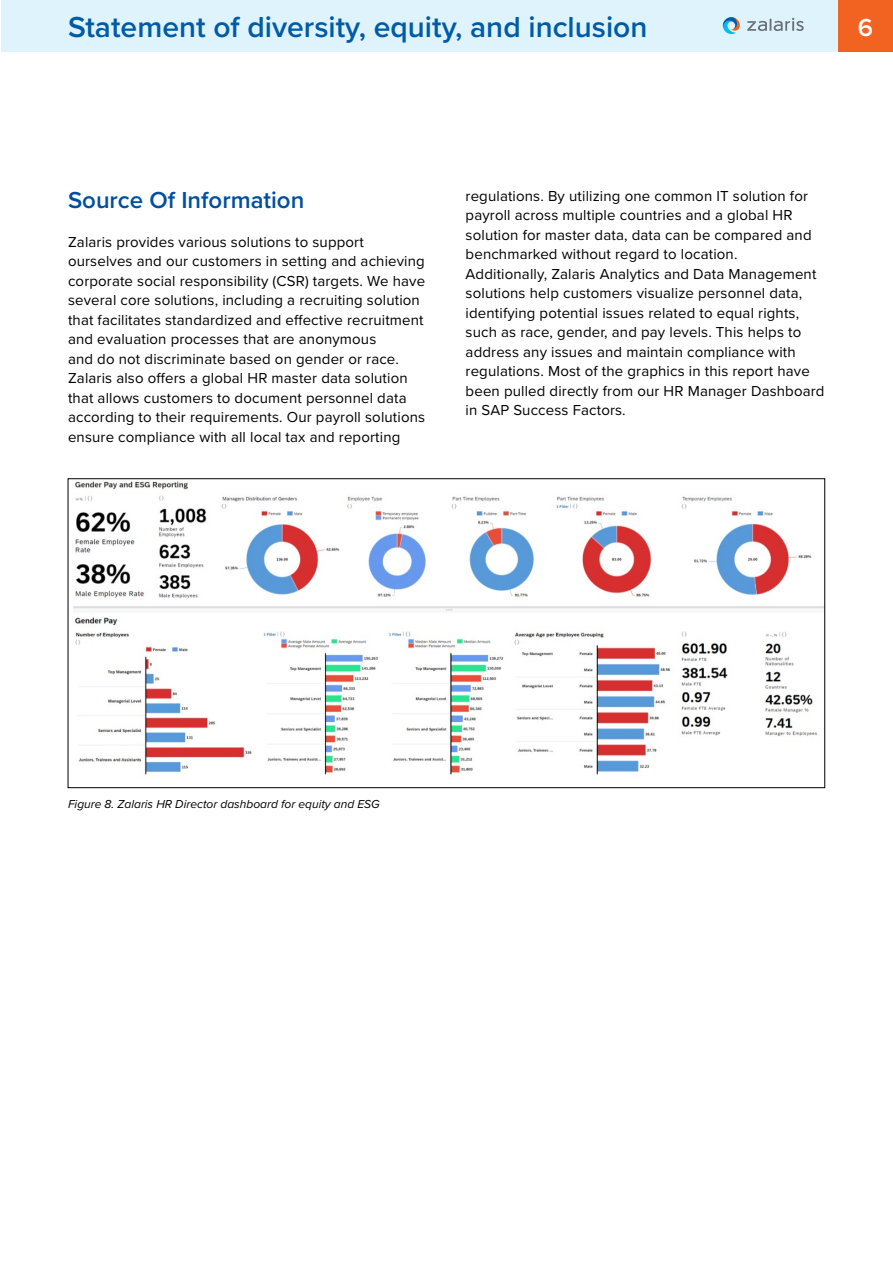
<style>
.page{position:relative;width:893px;height:1263px;background:#fff}
.page>*{position:absolute;margin:0;border:0;box-sizing:border-box;transform-origin:0 0}
.t1{font:600 30px "Proxima Nova";color:#005ba7}
.t2{font:600 25.5px "Proxima Nova";color:#fff}
.t3{font:600 24px "Proxima Nova";color:#004f9e}
.t4{font:15px/19.5px "Proxima Nova";letter-spacing:.01em;color:#000}
.t5{font:italic 12px "Proxima Nova";color:#000}
</style>
<div class="page">
<div style="left:838px;top:0;width:55px;height:51px;background:#f26321"></div>
<img style="left:73px;top:480px;width:750px;height:295px">
<div style="left:1px;top:0;width:837px;height:51px;background:#dff3fd"></div>
<svg style="left:747px;top:18px;width:57px;height:13px"></svg>
<svg style="left:723px;top:17px;width:17px;height:17px"></svg>
<h1 class="t1" style="left:68px;top:5px;width:581px">Statement of diversity, equity, and inclusion</h1>
<h2 class="t2" style="left:858px;top:8px;width:17px">6</h2>
<h3 class="t3" style="left:68px;top:182px;width:238px">Source Of Information</h3>
<p class="t4" style="left:68px;top:231px;width:359px">Zalaris provides various solutions to support ourselves and our customers in setting and achieving corporate social responsibility (CSR) targets. We have several core solutions, including a recruiting solution that facilitates standardized and effective recruitment and evaluation processes that are anonymous<br>and do not discriminate based on gender or race.<br>Zalaris also offers a global HR master data solution that allows customers to document personnel data according to their requirements. Our payroll solutions ensure compliance with all local tax and reporting</p>
<p class="t4" style="left:466px;top:185px;width:360px">regulations. By utilizing one common IT solution for payroll across multiple countries and a global HR solution for master data, data can be compared and benchmarked without regard to location.<br>Additionally, Zalaris Analytics and Data Management solutions help customers visualize personnel data, identifying potential issues related to equal rights, such as race, gender, and pay levels. This helps to address any issues and maintain compliance with regulations. Most of the graphics in this report have been pulled directly from our HR Manager Dashboard in SAP Success Factors.</p>
<p class="t5" style="left:68px;top:795px;width:313px">Figure 8. Zalaris HR Director dashboard for equity and ESG</p>
</div>
